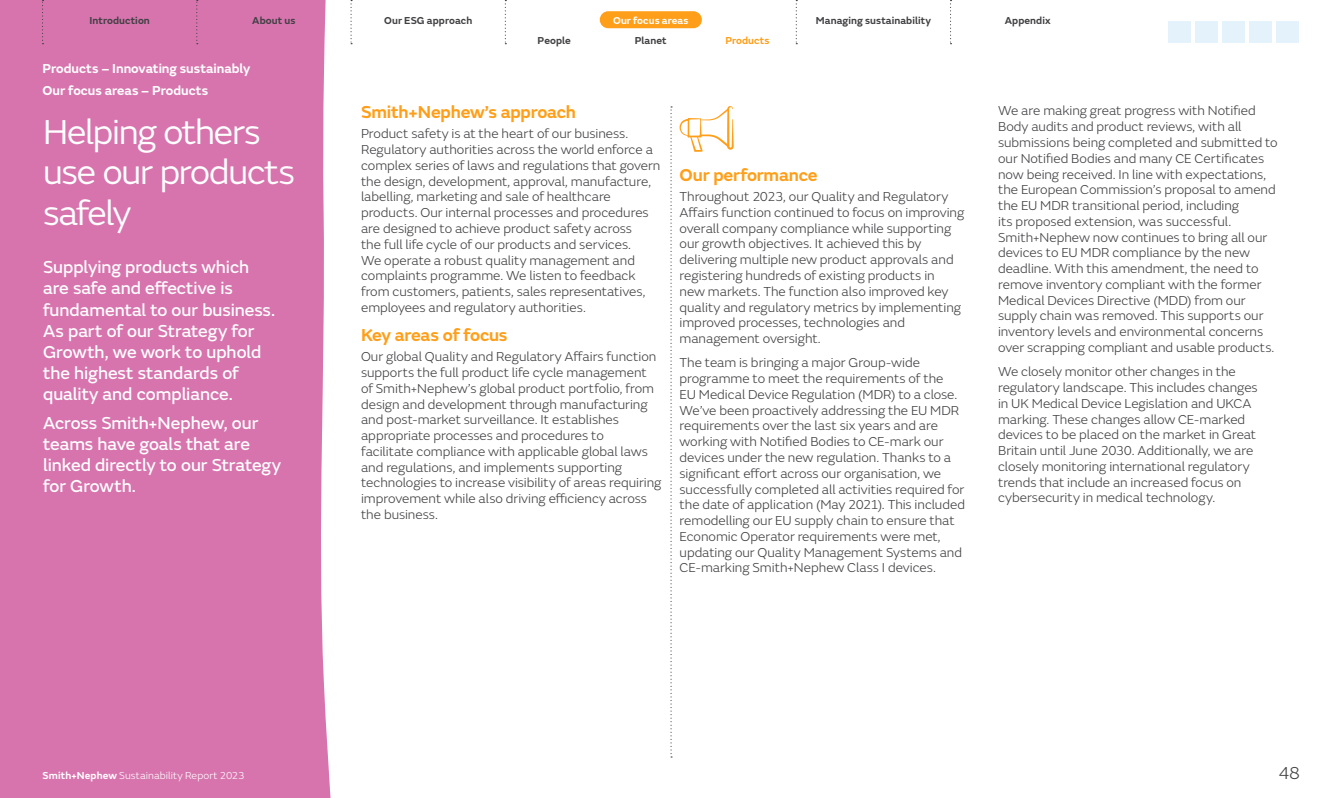
<style>
.page{position:relative;width:1340px;height:798px;background:#fff}
.page>*{position:absolute;margin:0;border:0;box-sizing:border-box;transform-origin:0 0}
.t1{font:36px/40.5px "SN Emeric";letter-spacing:-.035em;color:#fff}
.t2{font:18px/21px "SN Emeric Core";letter-spacing:-.005em;color:#fff}
.t3{font:600 18px "SN Emeric";letter-spacing:-.01em;color:#ff9e18}
.t4{font:300 18px "SN Emeric";color:#404043}
.t5{font:300 13.5px/15.8px "SN Emeric";color:#404043}
.t6{font:600 13.5px/21.5px "SN Emeric";color:#fff}
.t7{font:600 10.5px "SN Emeric";letter-spacing:.005em;color:#404043}
.t8{font:300 10.5px "SN Emeric";letter-spacing:.01em;color:#fff}
.t9{font:600 10.5px "SN Emeric";letter-spacing:.005em;color:#fff}
.t10{font:600 10.5px "SN Emeric";letter-spacing:.01em;color:#ff9e18}
.s1{font-weight:600}
</style>
<div class="page">
<svg style="left:670px;top:106px;width:2px;height:651px"></svg>
<div style="left:599px;top:11px;width:103px;height:17px;background:#ff9e18;border-radius:9px"></div>
<div style="left:0;top:0;width:331px;height:797px;background:#d774ae"></div>
<div style="left:1222px;top:21px;width:22px;height:21px;background:#e4f3fb"></div>
<div style="left:1195px;top:21px;width:22px;height:21px;background:#e4f3fb"></div>
<div style="left:1249px;top:21px;width:22px;height:21px;background:#e4f3fb"></div>
<div style="left:1276px;top:21px;width:22px;height:21px;background:#e4f3fb"></div>
<div style="left:1168px;top:21px;width:22px;height:21px;background:#e4f3fb"></div>
<svg style="left:350px;top:0;width:2px;height:44px"></svg>
<svg style="left:505px;top:0;width:1px;height:44px"></svg>
<svg style="left:795px;top:0;width:2px;height:44px"></svg>
<svg style="left:950px;top:0;width:1px;height:44px"></svg>
<svg style="left:196px;top:0;width:2px;height:44px"></svg>
<svg style="left:42px;top:0;width:2px;height:44px"></svg>
<img style="left:733px;top:120px;width:1px;height:29px">
<svg style="left:679px;top:106px;width:54px;height:46px"></svg>
<p class="t7" style="left:89px;top:13px;width:62px">Introduction</p>
<p class="t7" style="left:252px;top:13px;width:45px">About us</p>
<p class="t6" style="left:43px;top:58px;width:209px">Products Innovating sustainably<br>Our focus areas – Products</p>
<p class="t6" style="left:101px;top:58px;width:10px">–</p>
<h4 class="t1" style="left:43px;top:111px;width:253px">Helping others use our products safely</h4>
<p class="t2" style="left:43px;top:257px;width:233px">Supplying products which are safe and effective is fundamental to our business.<br>As part of our Strategy for<br>Growth, we work to uphold the highest standards of quality and compliance.</p>
<p class="t2" style="left:43px;top:412px;width:240px">Across Smith+Nephew, our teams have goals that are linked directly to our Strategy for Growth.</p>
<p class="t7" style="left:384px;top:13px;width:90px">Our ESG approach</p>
<p class="t9" style="left:613px;top:13px;width:77px">Our focus areas</p>
<p class="t7" style="left:815px;top:13px;width:117px">Managing sustainability</p>
<p class="t7" style="left:1004px;top:13px;width:47px">Appendix</p>
<p class="t7" style="left:537px;top:34px;width:35px">People</p>
<p class="t7" style="left:635px;top:34px;width:33px">Planet</p>
<p class="t10" style="left:725px;top:34px;width:46px">Products</p>
<h5 class="t3" style="left:361px;top:101px;width:216px">Smith+Nephew’s approach</h5>
<p class="t5" style="left:361px;top:126px;width:301px">Product safety is at the heart of our business.<br>Regulatory authorities across the world enforce a complex series of laws and regulations that govern the design, development, approval, manufacture, labelling, marketing and sale of healthcare products. Our internal processes and procedures are designed to achieve product safety across<br>the full life cycle of our products and services.<br>We operate a robust quality management and complaints programme. We listen to feedback from customers, patients, sales representatives, employees and regulatory authorities.</p>
<h5 class="t3" style="left:361px;top:323px;width:148px">Key areas of focus</h5>
<p class="t5" style="left:361px;top:349px;width:302px">Our global Quality and Regulatory Affairs function supports the full product life cycle management of Smith+Nephew’s global product portfolio, from design and development through manufacturing and post-market surveillance. It establishes appropriate processes and procedures to<br>facilitate compliance with applicable global laws and regulations, and implements supporting technologies to increase visibility of areas requiring improvement while also driving efficiency across the business.</p>
<h5 class="t3" style="left:679px;top:163px;width:139px">Our performance</h5>
<p class="t5" style="left:679px;top:189px;width:286px">Throughout 2023, our Quality and Regulatory Affairs function continued to focus on improving overall company compliance while supporting our growth objectives. It achieved this by delivering multiple new product approvals and registering hundreds of existing products in<br>new markets. The function also improved key quality and regulatory metrics by implementing improved processes, technologies and management oversight.</p>
<p class="t5" style="left:679px;top:355px;width:287px">The team is bringing a major Group-wide programme to meet the requirements of the<br>EU Medical Device Regulation (MDR) to a close.<br>We’ve been proactively addressing the EU MDR requirements over the last six years and are working with Notified Bodies to CE-mark our devices under the new regulation. Thanks to a significant effort across our organisation, we successfully completed all activities required for the date of application (May 2021). This included remodelling our EU supply chain to ensure that Economic Operator requirements were met, updating our Quality Management Systems and CE-marking Smith+Nephew Class I devices.</p>
<p class="t5" style="left:998px;top:103px;width:281px">We are making great progress with Notified Body audits and product reviews, with all submissions being completed and submitted to our Notified Bodies and many CE Certificates now being received. In line with expectations, the European Commission’s proposal to amend the EU MDR transitional period, including<br>its proposed extension, was successful.<br>Smith+Nephew now continues to bring all our devices to EU MDR compliance by the new deadline. With this amendment, the need to remove inventory compliant with the former Medical Devices Directive (MDD) from our supply chain was removed. This supports our inventory levels and environmental concerns over scrapping compliant and usable products.</p>
<p class="t5" style="left:998px;top:363px;width:261px">We closely monitor other changes in the regulatory landscape. This includes changes in UK Medical Device Legislation and UKCA marking. These changes allow CE-marked devices to be placed on the market in Great Britain until June 2030. Additionally, we are closely monitoring international regulatory trends that include an increased focus on cybersecurity in medical technology.</p>
<p class="t8" style="left:43px;top:769px;width:203px"><span class="s1">Smith+Nephew</span> Sustainability Report 2023</p>
<h2 class="t4" style="left:1278px;top:762px;width:23px">48</h2>
</div>
